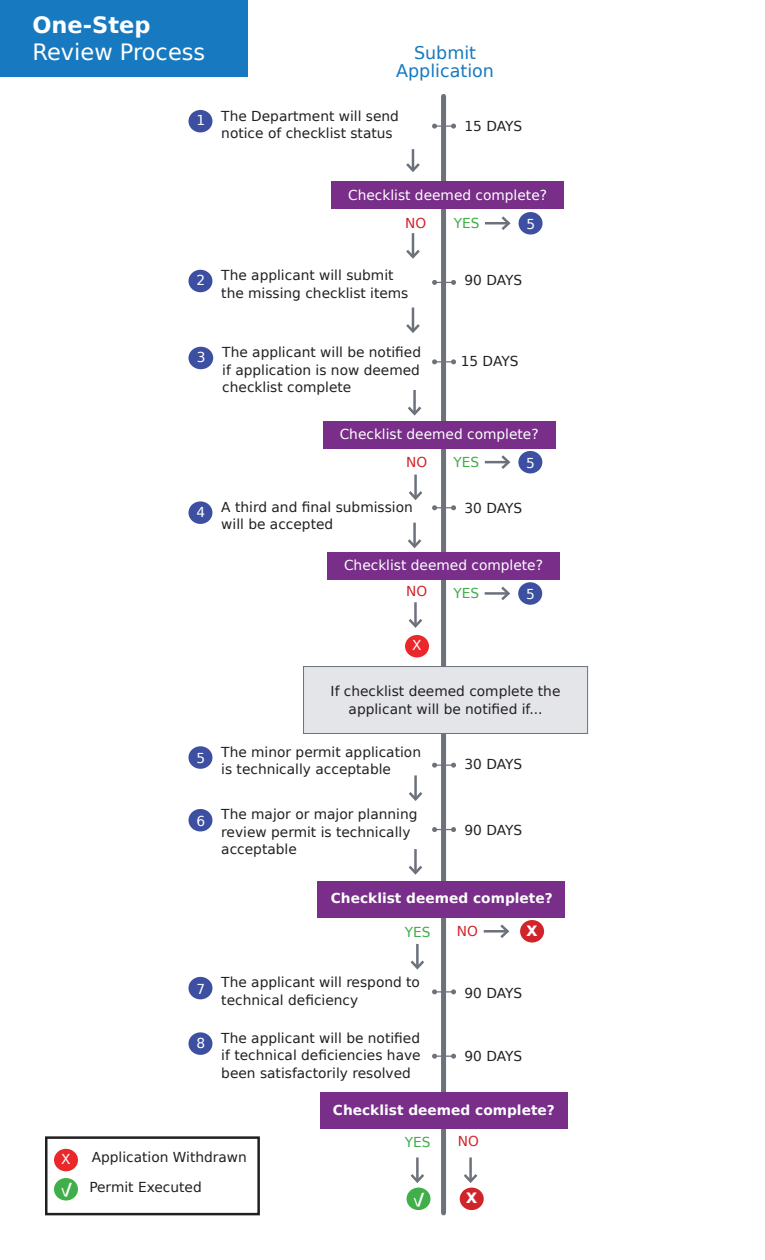
<style>
.page{position:relative;width:765px;height:1260px;background:#fff}
.page>*{position:absolute;margin:0;border:0;box-sizing:border-box;transform-origin:0 0}
.t1{font:22.5px "DejaVu Sans";color:#fff}
.t2{font:700 22.5px "DejaVu Sans";color:#fff}
.t3{font:17.5px "DejaVu Sans";color:#1779bf}
.t4{font:700 15px "Montserrat";color:#fff}
.t5{font:13.75px/17.5px "DejaVu Sans";color:#231f20}
.t6{font:13.75px "DejaVu Sans";color:#fff}
.t7{font:700 13.75px "DejaVu Sans";color:#fff}
.t8{font:13.75px "DejaVu Sans";color:#40ae49}
.t9{font:13.75px "DejaVu Sans";color:#d1232a}
.t10{font:700 8.75px "Montserrat";color:#fff}
.s1{font-size:15px}
</style>
<div class="page">
<div style="left:0;top:0;width:247px;height:77px;background:#1779bf"></div>
<div style="left:45px;top:1136px;width:215px;height:79px;border:2px solid #231f20"></div>
<div style="left:54px;top:1149px;width:24px;height:22px;background:#ea282c;border-radius:50%"></div>
<div style="left:441px;top:96px;width:5px;height:1117px;background:#6c717c"></div>
<svg style="left:432px;top:280px;width:24px;height:5px"></svg>
<svg style="left:432px;top:359px;width:24px;height:5px"></svg>
<svg style="left:432px;top:505px;width:24px;height:5px"></svg>
<div style="left:188px;top:110px;width:24px;height:22px;background:#3d4fa1;border-radius:50%"></div>
<div style="left:188px;top:270px;width:24px;height:22px;background:#3c4ea1;border-radius:50%"></div>
<div style="left:188px;top:347px;width:25px;height:22px;background:#3d4fa1;border-radius:50%"></div>
<div style="left:188px;top:501px;width:24px;height:23px;background:#3d4fa1;border-radius:50%"></div>
<div style="left:331px;top:182px;width:233px;height:27px;background:#792e89"></div>
<hr style="left:412px;top:149px;width:2px;height:21px;background:#6d717c">
<svg style="left:406px;top:161px;width:14px;height:11px"></svg>
<div style="left:405px;top:635px;width:24px;height:22px;background:#ea282c;border-radius:50%"></div>
<div style="left:519px;top:212px;width:24px;height:23px;background:#3d4fa1;border-radius:50%"></div>
<svg style="left:432px;top:124px;width:24px;height:5px"></svg>
<hr style="left:412px;top:233px;width:2px;height:24px;background:#6d717c">
<svg style="left:406px;top:247px;width:14px;height:12px"></svg>
<hr style="left:412px;top:308px;width:2px;height:23px;background:#6d717c">
<svg style="left:406px;top:321px;width:14px;height:12px"></svg>
<hr style="left:413px;top:390px;width:3px;height:24px;background:#6d717c">
<svg style="left:408px;top:404px;width:14px;height:12px"></svg>
<hr style="left:414px;top:475px;width:3px;height:23px;background:#6d717c">
<svg style="left:409px;top:488px;width:14px;height:12px"></svg>
<hr style="left:413px;top:523px;width:3px;height:23px;background:#6d717c">
<svg style="left:408px;top:537px;width:14px;height:12px"></svg>
<hr style="left:414px;top:602px;width:3px;height:24px;background:#6d717c">
<svg style="left:408px;top:616px;width:15px;height:12px"></svg>
<hr style="left:485px;top:222px;width:24px;height:2px;background:#6c717c">
<svg style="left:499px;top:216px;width:12px;height:14px"></svg>
<svg style="left:432px;top:763px;width:24px;height:5px"></svg>
<svg style="left:432px;top:827px;width:24px;height:5px"></svg>
<svg style="left:432px;top:989px;width:24px;height:5px"></svg>
<svg style="left:432px;top:1054px;width:24px;height:5px"></svg>
<div style="left:188px;top:746px;width:24px;height:23px;background:#3d4fa1;border-radius:50%"></div>
<div style="left:188px;top:809px;width:24px;height:22px;background:#3d4fa1;border-radius:50%"></div>
<div style="left:188px;top:977px;width:24px;height:22px;background:#3d4fa1;border-radius:50%"></div>
<div style="left:188px;top:1032px;width:24px;height:23px;background:#3d4fa1;border-radius:50%"></div>
<div style="left:317px;top:881px;width:248px;height:37px;background:#792e89"></div>
<div style="left:320px;top:1092px;width:248px;height:37px;background:#792e89"></div>
<div style="left:460px;top:1188px;width:24px;height:22px;background:#d1232a;border-radius:50%"></div>
<div style="left:520px;top:920px;width:24px;height:23px;background:#d1232a;border-radius:50%"></div>
<div style="left:407px;top:1188px;width:24px;height:22px;background:#40ae49;border-radius:50%"></div>
<hr style="left:414px;top:775px;width:3px;height:24px;background:#6d717c">
<svg style="left:409px;top:789px;width:14px;height:12px"></svg>
<hr style="left:414px;top:849px;width:3px;height:24px;background:#6d717c">
<svg style="left:408px;top:863px;width:15px;height:12px"></svg>
<hr style="left:416px;top:944px;width:3px;height:24px;background:#6d717c">
<svg style="left:410px;top:958px;width:14px;height:12px"></svg>
<hr style="left:416px;top:1157px;width:3px;height:24px;background:#6d717c">
<svg style="left:410px;top:1171px;width:14px;height:12px"></svg>
<hr style="left:469px;top:1157px;width:3px;height:24px;background:#6d717c">
<svg style="left:464px;top:1171px;width:14px;height:12px"></svg>
<div style="left:303px;top:666px;width:285px;height:68px;background:#e4e5e9;border:1px solid #6c717c"></div>
<div style="left:323px;top:421px;width:233px;height:28px;background:#792e89"></div>
<div style="left:327px;top:552px;width:233px;height:28px;background:#792e89"></div>
<div style="left:518px;top:451px;width:24px;height:22px;background:#3d4fa1;border-radius:50%"></div>
<hr style="left:485px;top:461px;width:24px;height:2px;background:#6c717c">
<svg style="left:499px;top:455px;width:12px;height:14px"></svg>
<div style="left:518px;top:582px;width:24px;height:23px;background:#3d4fa1;border-radius:50%"></div>
<hr style="left:485px;top:592px;width:23px;height:3px;background:#6c717c">
<svg style="left:499px;top:586px;width:11px;height:14px"></svg>
<hr style="left:484px;top:930px;width:24px;height:3px;background:#6c717c">
<svg style="left:498px;top:924px;width:12px;height:14px"></svg>
<div style="left:54px;top:1178px;width:24px;height:23px;background:#40ae49;border-radius:50%"></div>
<p class="t2" style="left:32px;top:7px;width:120px">One-Step</p>
<p class="t1" style="left:32px;top:32px;width:174px">Review Process</p>
<p class="t6" style="left:196px;top:108px;width:10px">1</p>
<p class="t3" style="left:414px;top:37px;width:64px">Submit</p>
<p class="t3" style="left:396px;top:55px;width:99px">Application</p>
<p class="t5" style="left:221px;top:107px;width:179px">The Department will send notice of checklist status</p>
<p class="t5" style="left:465px;top:117px;width:59px">15 DAYS</p>
<p class="t6" style="left:196px;top:268px;width:10px">2</p>
<p class="t6" style="left:348px;top:183px;width:200px">Checklist deemed complete?</p>
<p class="t9" style="left:405px;top:211px;width:23px">NO</p>
<p class="t8" style="left:454px;top:211px;width:27px">YES</p>
<p class="t6" style="left:526px;top:212px;width:10px">5</p>
<p class="t5" style="left:221px;top:266px;width:189px">The applicant will submit the missing checklist items</p>
<p class="t5" style="left:465px;top:271px;width:59px">90 DAYS</p>
<p class="t6" style="left:197px;top:345px;width:10px">3</p>
<p class="t6" style="left:196px;top:500px;width:10px">4</p>
<p class="t6" style="left:196px;top:746px;width:10px">5</p>
<p class="t6" style="left:196px;top:809px;width:10px">6</p>
<p class="t6" style="left:196px;top:977px;width:10px">7</p>
<p class="t6" style="left:196px;top:1031px;width:10px">8</p>
<p class="t5" style="left:222px;top:343px;width:200px;text-align:justify">The applicant will be notified if application is now deemed checklist complete</p>
<p class="t5" style="left:461px;top:352px;width:59px">15 DAYS</p>
<p class="t6" style="left:340px;top:422px;width:200px">Checklist deemed complete?</p>
<p class="t9" style="left:406px;top:450px;width:23px">NO</p>
<p class="t5" style="left:221px;top:498px;width:193px">A third and final submission will be accepted</p>
<p class="t8" style="left:454px;top:450px;width:27px">YES</p>
<p class="t6" style="left:526px;top:451px;width:10px">5</p>
<p class="t5" style="left:465px;top:499px;width:59px">30 DAYS</p>
<p class="t6" style="left:344px;top:553px;width:200px">Checklist deemed complete?</p>
<p class="t9" style="left:406px;top:580px;width:23px">NO</p>
<p class="t6" style="left:412px;top:633px;width:11px">X</p>
<p class="t8" style="left:453px;top:581px;width:27px">YES</p>
<p class="t6" style="left:526px;top:582px;width:10px">5</p>
<p class="t5" style="left:331px;top:682px;width:231px">If checklist deemed complete the</p>
<p class="t5" style="left:349px;top:700px;width:195px">applicant will be notified if...</p>
<p class="t5" style="left:221px;top:743px;width:201px">The minor permit application is technically acceptable</p>
<p class="t5" style="left:221px;top:805px;width:198px">The major or major planning review permit is technically acceptable</p>
<p class="t5" style="left:465px;top:755px;width:59px">30 DAYS</p>
<p class="t5" style="left:465px;top:821px;width:59px">90 DAYS</p>
<p class="t7" style="left:331px;top:887px;width:223px">Checklist deemed complete?</p>
<p class="t4" style="left:527px;top:921px;width:13px">X</p>
<p class="t8" style="left:405px;top:920px;width:27px">YES</p>
<p class="t9" style="left:457px;top:919px;width:23px">NO</p>
<p class="t5" style="left:221px;top:973px;width:200px">The applicant will respond to technical deficiency</p>
<p class="t5" style="left:221px;top:1029px;width:201px;text-align:justify">The applicant will be notified if technical deficiencies have been satisfactorily resolved</p>
<p class="t5" style="left:465px;top:984px;width:59px">90 DAYS</p>
<p class="t5" style="left:465px;top:1047px;width:59px">90 DAYS</p>
<p class="t7" style="left:333px;top:1098px;width:223px">Checklist deemed complete?</p>
<p class="t8" style="left:405px;top:1130px;width:27px">YES</p>
<p class="t9" style="left:458px;top:1129px;width:23px">NO</p>
<p class="t6" style="left:61px;top:1147px;width:11px">X</p>
<p class="t10" style="left:61px;top:1187px;width:11px">\<span class="s1">/</span></p>
<p class="t5" style="left:92px;top:1148px;width:157px">Application Withdrawn</p>
<p class="t5" style="left:89px;top:1178px;width:114px">Permit Executed</p>
<p class="t10" style="left:414px;top:1196px;width:11px">\<span class="s1">/</span></p>
<p class="t4" style="left:466px;top:1189px;width:13px">X</p>
</div>
